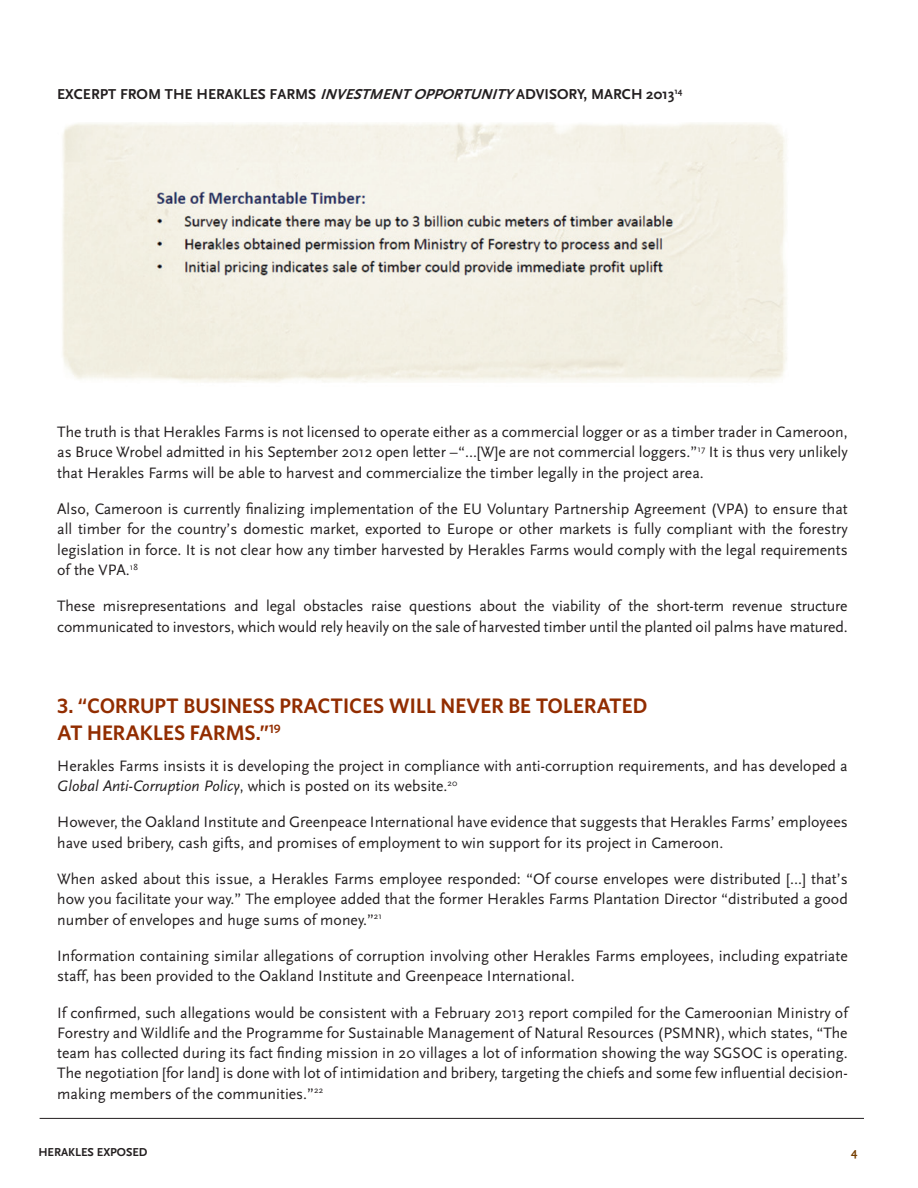
<style>
.page{position:relative;width:918px;height:1188px;background:#fff}
.page>*{position:absolute;margin:0;border:0;box-sizing:border-box;transform-origin:0 0}
.t1{font:600 21px/27px "Whitney";color:#922d00}
.t2{font:15.75px/20.2px "Scala Sans";color:#231f20;text-align:justify}
.t3{font:700 15px "Scala Sans";color:#231f20}
.t4{font:700 12px "Scala Sans";color:#231f20}
.t5{font:700 12px "Scala Sans";color:#753e00}
.s1{font-style:italic}
</style>
<div class="page">
<hr style="left:40px;top:1118px;width:824px;height:1px;background:#231f20">
<img style="left:62px;top:123px;width:725px;height:260px">
<p class="t3" style="left:57px;top:86px;width:627px">EXCERPT FROM THE HERAKLES FARMS <span class="s1">INVESTMENTOPPORTUNITY</span>ADVISORY, MARCH 2013<sup>14</sup></p>
<p class="t2" style="left:57px;top:422px;width:792px">The truth is that Herakles Farms is not licensed to operate either as a commercial logger or as a timber trader in Cameroon, as Bruce Wrobel admitted in his September 2012 open letter –“…[W]e are not commercial loggers.”<sup>17</sup> It is thus very unlikely that Herakles Farms will be able to harvest and commercialize the timber legally in the project area.</p>
<p class="t2" style="left:57px;top:499px;width:792px">Also, Cameroon is currently finalizing implementation of the EU Voluntary Partnership Agreement (VPA) to ensure that all timber for the country’s domestic market, exported to Europe or other markets is fully compliant with the forestry legislation in force. It is not clear how any timber harvested by Herakles Farms would comply with the legal requirements of the VPA.<sup>18</sup></p>
<p class="t2" style="left:57px;top:596px;width:792px">These misrepresentations and legal obstacles raise questions about the viability of the short-term revenue structure communicated to investors, which would rely heavily on the sale of harvested timber until the planted oil palms have matured.</p>
<h1 class="t1" style="left:57px;top:691px;width:592px">3. “CORRUPT BUSINESS PRACTICES WILL NEVER BE TOLERATED<br>AT HERAKLES FARMS.”<sup>19</sup></h1>
<p class="t2" style="left:57px;top:756px;width:792px">Herakles Farms insists it is developing the project in compliance with anti-corruption requirements, and has developed a<br><span class="s1">Global Anti-Corruption Policy</span>, which is posted on its website.<sup>20</sup></p>
<p class="t2" style="left:57px;top:812px;width:792px">However, the Oakland Institute and Greenpeace International have evidence that suggests that Herakles Farms’ employees have used bribery, cash gifts, and promises of employment to win support for its project in Cameroon.</p>
<p class="t2" style="left:57px;top:869px;width:792px">When asked about this issue, a Herakles Farms employee responded: “Of course envelopes were distributed […] that’s how you facilitate your way.” The employee added that the former Herakles Farms Plantation Director “distributed a good number of envelopes and huge sums of money.”<sup>21</sup></p>
<p class="t2" style="left:57px;top:946px;width:792px">Information containing similar allegations of corruption involving other Herakles Farms employees, including expatriate staff, has been provided to the Oakland Institute and Greenpeace International.</p>
<p class="t2" style="left:57px;top:1003px;width:792px">If confirmed, such allegations would be consistent with a February 2013 report compiled for the Cameroonian Ministry of Forestry and Wildlife and the Programme for Sustainable Management of Natural Resources (PSMNR), which states, “The team has collected during its fact finding mission in 20 villages a lot of information showing the way SGSOC is operating.<br>The negotiation [for land] is done with lot of intimidation and bribery, targeting the chiefs and some few influential decision&shy;making members of the communities.”<sup>22</sup></p>
<p class="t4" style="left:38px;top:1146px;width:111px">HERAKLES EXPOSED</p>
<p class="t5" style="left:851px;top:1146px;width:8px">4</p>
</div>
